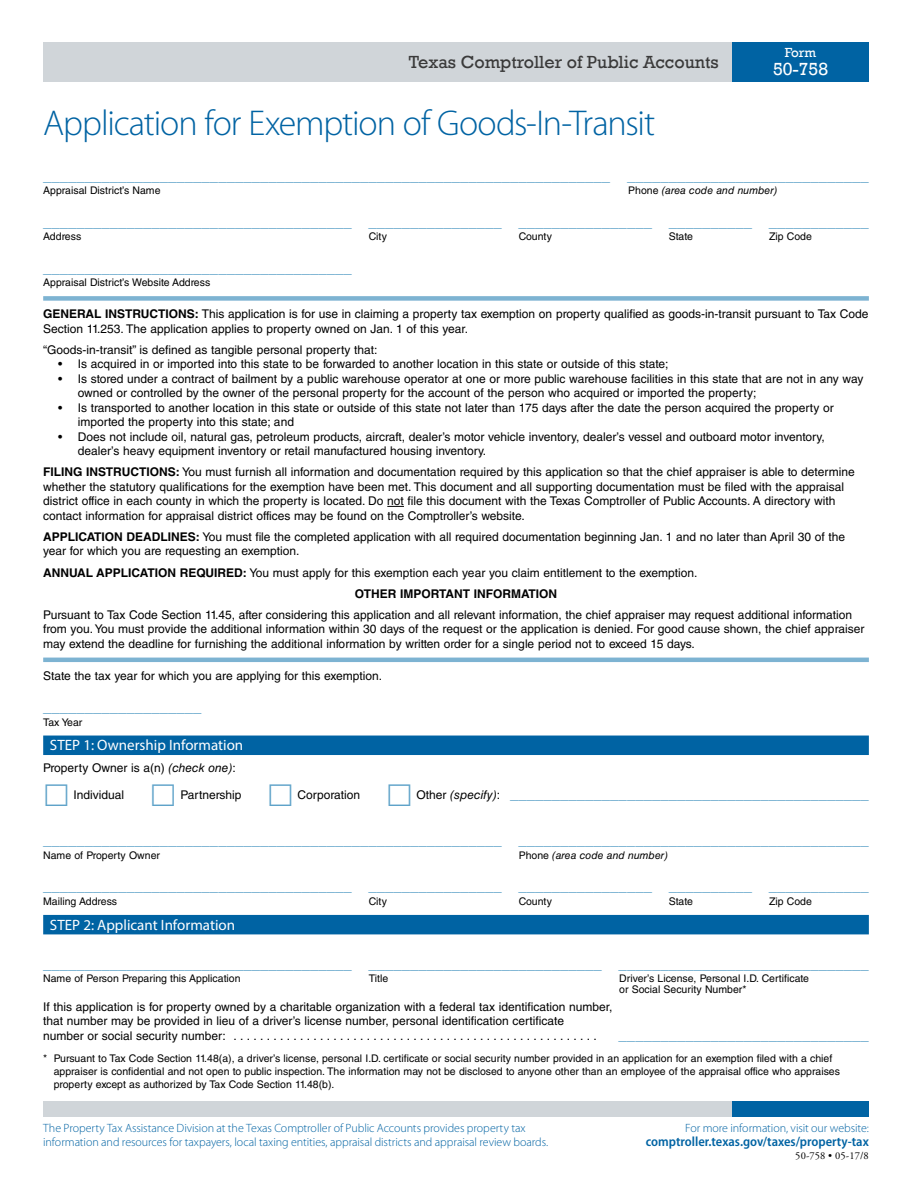
<style>
.page{position:relative;width:918px;height:1188px;background:#fff}
.page>*{position:absolute;margin:0;border:0;box-sizing:border-box;transform-origin:0 0}
.Title{font:300 36px "Myriad Pro";letter-spacing:-.03em;color:#0063a3}
.t1{font:18px "Rockwell";color:#3a3a3a}
.t2{font:18px "Rockwell";color:#fff}
.t3{font:15px "Helvetica LT Std";color:#5fa3c9}
.Divider_Bar{font:15px "Myriad Pro";color:#fff}
.t4{font:600 semi-condensed 13.5px "Myriad Pro";color:#0063a3}
.t5{font:13.5px "Rockwell";color:#fff}
.Intro_Text{font:12px/14.4px "Helvetica LT Std";color:#000}
.Intro_Text_Bullet{font:12px/14.4px "Helvetica LT Std";color:#000}
.p1_Footer_Text{font:300 12px/14.4px "Myriad Pro";letter-spacing:-.005em;color:#0063a3}
.Intro_Text-2{font:700 12px "Helvetica LT Std";color:#000}
.Footer__Second_Row{font:10.5px/12.6px "Helvetica LT Std";color:#000}
.t6{font:italic 10.5px "Helvetica LT Std";color:#000}
.t7{font:10.5px "Adobe Garamond Pro";letter-spacing:.01em;color:#000}
.s1{font-style:normal}
.s2{font-weight:700}
.s3{font-style:italic}
.s4{font-size:12px;color:#000}
.s5{font-style:italic;font-size:12px;color:#000}
</style>
<div class="page">
<div style="left:43px;top:1102px;width:689px;height:15px;background:#d0d5d9"></div>
<div style="left:732px;top:1102px;width:137px;height:15px;background:#0063a3"></div>
<div style="left:43px;top:42px;width:689px;height:39px;background:#d0d5d9"></div>
<div style="left:732px;top:42px;width:137px;height:39px;background:#0063a3"></div>
<div style="left:43px;top:296px;width:826px;height:5px;background:#7db3d2"></div>
<svg style="left:387px;top:506px;width:17px;height:1px"></svg>
<hr style="left:43px;top:658px;width:826px;height:4px;background:#7db3d2">
<div style="left:43px;top:736px;width:826px;height:19px;background:#0063a3"></div>
<div style="left:43px;top:915px;width:826px;height:19px;background:#0063a3"></div>
<h2 class="t1" style="left:409px;top:51px;width:311px">Texas Comptroller of Public Accounts</h2>
<p class="t5" style="left:785px;top:45px;width:33px">Form</p>
<h2 class="t2" style="left:773px;top:59px;width:57px">50-758</h2>
<h1 class="Title" style="left:43px;top:103px;width:613px">Application for Exemption of Goods-In-Transit</h1>
<p class="t3" style="left:43px;top:167px;width:827px">____________________________________________________________________ _____________________________</p>
<p class="Footer__Second_Row" style="left:43px;top:184px;width:119px">Appraisal District’s Name</p>
<p class="t6" style="left:628px;top:185px;width:151px"><span class="s1">Phone</span> (area code and number)</p>
<p class="t3" style="left:43px;top:213px;width:827px">_____________________________________ ________________ ________________ __________ ____________</p>
<p class="Footer__Second_Row" style="left:43px;top:230px;width:40px">Address</p>
<p class="Footer__Second_Row" style="left:369px;top:230px;width:20px">City</p>
<p class="Footer__Second_Row" style="left:519px;top:230px;width:35px">County</p>
<p class="Footer__Second_Row" style="left:669px;top:230px;width:26px">State</p>
<p class="Footer__Second_Row" style="left:769px;top:230px;width:44px">Zip Code</p>
<p class="t3" style="left:43px;top:259px;width:310px">_____________________________________</p>
<p class="Footer__Second_Row" style="left:43px;top:276px;width:169px">Appraisal District’s Website Address</p>
<p class="Intro_Text" style="left:43px;top:307px;width:827px"><span class="s2">GENERAL INSTRUCTIONS:</span> This application is for use in claiming a property tax exemption on property qualified as goods-in-transit pursuant to Tax Code<br>Section 11.253. The application applies to property owned on Jan. 1 of this year.</p>
<p class="Intro_Text" style="left:43px;top:342px;width:336px">“Goods-in-transit” is defined as tangible personal property that:</p>
<p class="Intro_Text_Bullet" style="left:58px;top:357px;width:612px">• Is acquired in or imported into this state to be forwarded to another location in this state or outside of this state;</p>
<p class="Intro_Text_Bullet" style="left:78px;top:371px;width:787px;text-indent:-20px">• Is stored under a contract of bailment by a public warehouse operator at one or more public warehouse facilities in this state that are not in any way owned or controlled by the owner of the personal property for the account of the person who acquired or imported the property;</p>
<p class="Intro_Text_Bullet" style="left:78px;top:400px;width:758px;text-indent:-20px">• Is transported to another location in this state or outside of this state not later than 175 days after the date the person acquired the property or imported the property into this state; and</p>
<p class="Intro_Text_Bullet" style="left:78px;top:429px;width:749px;text-indent:-20px">• Does not include oil, natural gas, petroleum products, aircraft, dealer’s motor vehicle inventory, dealer’s vessel and outboard motor inventory, dealer’s heavy equipment inventory or retail manufactured housing inventory.</p>
<p class="Intro_Text" style="left:43px;top:465px;width:813px"><span class="s2">FILING INSTRUCTIONS:</span> You must furnish all information and documentation required by this application so that the chief appraiser is able to determine whether the statutory qualifications for the exemption have been met. This document and all supporting documentation must be filed with the appraisal district office in each county in which the property is located. Do not file this document with the Texas Comptroller of Public Accounts. A directory with contact information for appraisal district offices may be found on the Comptroller’s website.</p>
<p class="Intro_Text" style="left:43px;top:529px;width:803px"><span class="s2">APPLICATION DEADLINES:</span> You must file the completed application with all required documentation beginning Jan. 1 and no later than April 30 of the year for which you are requesting an exemption.</p>
<p class="Intro_Text" style="left:43px;top:565px;width:656px"><span class="s2">ANNUAL APPLICATION REQUIRED:</span> You must apply for this exemption each year you claim entitlement to the exemption.</p>
<p class="Intro_Text-2" style="left:355px;top:586px;width:204px">OTHER IMPORTANT INFORMATION</p>
<p class="Intro_Text" style="left:43px;top:607px;width:823px">Pursuant to Tax Code Section 11.45, after considering this application and all relevant information, the chief appraiser may request additional information from you. You must provide the additional information within 30 days of the request or the application is denied. For good cause shown, the chief appraiser may extend the deadline for furnishing the additional information by written order for a single period not to exceed 15 days.</p>
<p class="Intro_Text" style="left:43px;top:668px;width:340px">State the tax year for which you are applying for this exemption.</p>
<p class="t3" style="left:43px;top:698px;width:160px">___________________</p>
<p class="Footer__Second_Row" style="left:43px;top:716px;width:41px">Tax Year</p>
<h2 class="Divider_Bar" style="left:50px;top:736px;width:195px">STEP 1: Ownership Information</h2>
<p class="Intro_Text" style="left:43px;top:760px;width:194px">Property Owner is a(n) <span class="s3">(check one)</span>:</p>
<p class="Intro_Text" style="left:74px;top:788px;width:52px">Individual</p>
<p class="Intro_Text" style="left:180px;top:788px;width:63px">Partnership</p>
<p class="Intro_Text" style="left:298px;top:788px;width:64px">Corporation</p>
<p class="t3" style="left:416px;top:786px;width:454px"><span class="s4">Other</span> <span class="s5">(specify)</span><span class="s4">:</span> ___________________________________________</p>
<p class="t3" style="left:43px;top:831px;width:827px">_______________________________________________________ __________________________________________</p>
<p class="Footer__Second_Row" style="left:43px;top:849px;width:118px">Name of Property Owner</p>
<p class="t6" style="left:519px;top:849px;width:151px"><span class="s1">Phone</span> (area code and number)</p>
<p class="t3" style="left:43px;top:877px;width:827px">_____________________________________ ________________ ________________ __________ ____________</p>
<p class="Footer__Second_Row" style="left:43px;top:895px;width:76px">Mailing Address</p>
<p class="Footer__Second_Row" style="left:369px;top:895px;width:20px">City</p>
<p class="Footer__Second_Row" style="left:519px;top:895px;width:35px">County</p>
<p class="Footer__Second_Row" style="left:669px;top:895px;width:26px">State</p>
<p class="Footer__Second_Row" style="left:769px;top:895px;width:44px">Zip Code</p>
<h2 class="Divider_Bar" style="left:50px;top:915px;width:187px">STEP 2: Applicant Information</h2>
<p class="t3" style="left:43px;top:955px;width:827px">_____________________________________ ____________________________ ______________________________</p>
<p class="Footer__Second_Row" style="left:43px;top:972px;width:199px">Name of Person Preparing this Application</p>
<p class="Footer__Second_Row" style="left:369px;top:972px;width:21px">Title</p>
<p class="Footer__Second_Row" style="left:619px;top:974px;width:191px;line-height:10.5px">Driver’s License, Personal I.D. Certificate or Social Security Number*</p>
<p class="Intro_Text" style="left:43px;top:999px;width:571px">If this application is for property owned by a charitable organization with a federal tax identification number, that number may be provided in lieu of a driver’s license number, personal identification certificate<br>number or social security number: .......................................................</p>
<p class="t3" style="left:619px;top:1026px;width:252px">______________________________</p>
<p class="Footer__Second_Row" style="left:54px;top:1052px;width:788px;text-indent:-10px">* Pursuant to Tax Code Section 11.48(a), a driver’s license, personal I.D. certificate or social security number provided in an application for an exemption filed with a chief appraiser is confidential and not open to public inspection. The information may not be disclosed to anyone other than an employee of the appraisal office who appraises property except as authorized by Tax Code Section 11.48(b).</p>
<p class="p1_Footer_Text" style="left:43px;top:1121px;width:507px">The Property Tax Assistance Division at the Texas Comptroller of Public Accounts provides property tax information and resources for taxpayers, local taxing entities, appraisal districts and appraisal review boards.</p>
<p class="p1_Footer_Text" style="left:685px;top:1121px;width:185px">For more information, visit our website:</p>
<p class="t4" style="left:646px;top:1134px;width:224px">comptroller.texas.gov/taxes/property-tax</p>
<p class="t7" style="left:795px;top:1149px;width:75px">50-758 • 05-17/8</p>
</div>
